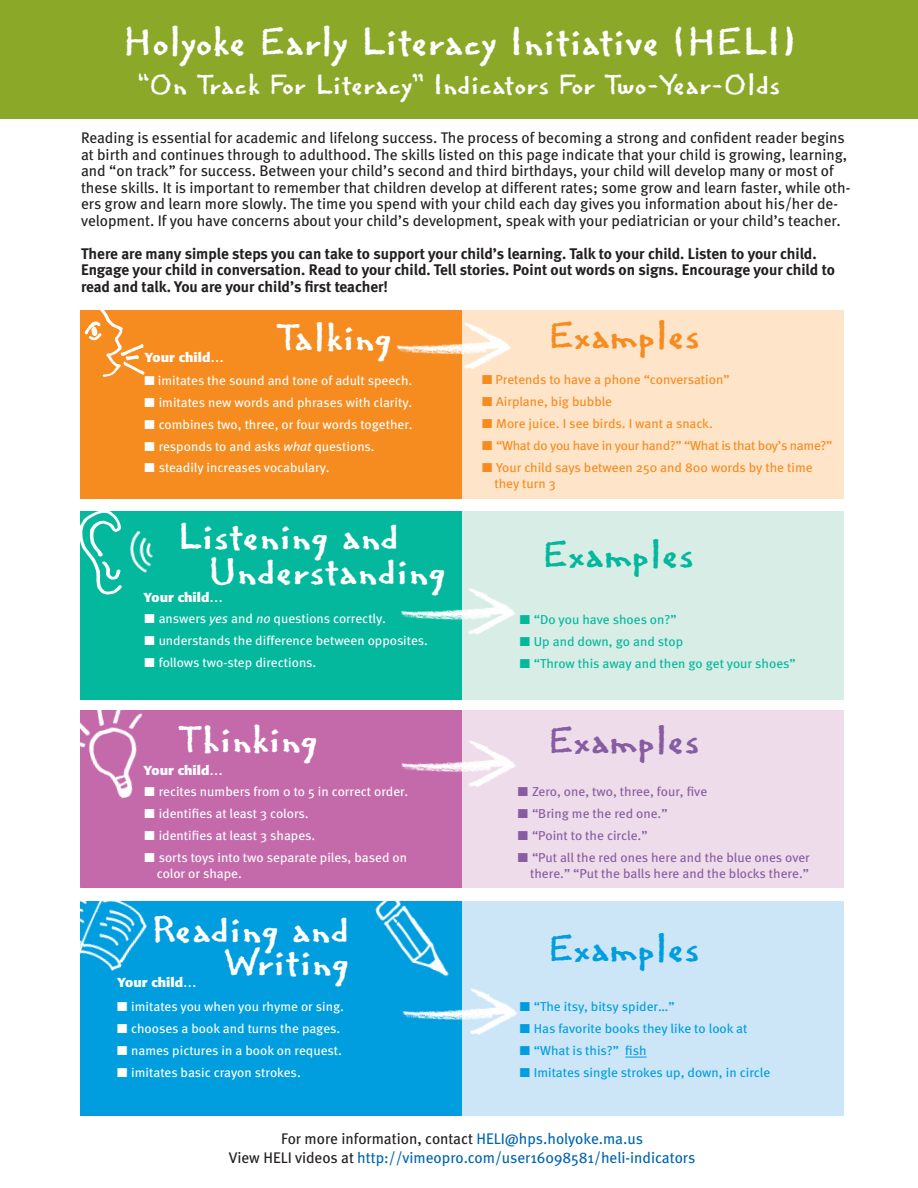
<style>
.page{position:relative;width:918px;height:1188px;background:#fff}
.page>*{position:absolute;margin:0;border:0;box-sizing:border-box;transform-origin:0 0}
.t1{font:42px "Regular Joe";letter-spacing:-.01em;color:#fff}
.t2{font:40.2px/33px "Regular Joe";letter-spacing:-.01em;color:#fff;text-align:right;scale:1.04 1}
.t3{font:40.2px "Regular Joe";letter-spacing:-.01em;color:#f68b1f;scale:1.04 1}
.t4{font:40.2px "Regular Joe";letter-spacing:-.01em;color:#03b89d;scale:1.04 1}
.t5{font:40.2px "Regular Joe";letter-spacing:-.01em;color:#875da2;scale:1.04 1}
.t6{font:40.2px "Regular Joe";letter-spacing:-.01em;color:#009ede;scale:1.04 1}
.t7{font:30px "Regular Joe";letter-spacing:-.01em;color:#fff}
.t8{font:15.3px/16.5px "Meta";color:#231f20}
.t9{font:700 15.3px/16.5px "Meta";letter-spacing:-.005em;color:#231f20}
.t10{font:15.3px/19.5px "Meta";color:#0066ae;text-align:center}
.t11{font:12.9px/15.5px "Meta";color:#fff;scale:1.04 1}
.t12{font:12.9px/15.5px "Meta";letter-spacing:-.005em;color:#f68b1f;scale:1.04 1}
.t13{font:12.9px/15.5px "Meta";color:#875da2;text-align:right;scale:1.04 1}
.t14{font:12.9px "Meta";color:#009ede;scale:1.04 1}
.t15{font:12.9px "Meta";color:#03b89d;scale:1.04 1}
.t16{font:700 12.9px "Formata";color:#fff;scale:1.04 1}
.s1{font-style:italic}
.s2{color:#231f20}
</style>
<div class="page">
<div style="left:0;top:0;width:918px;height:119px;background:#8ca828"></div>
<div style="left:80px;top:310px;width:382px;height:189px;background:#f68b1f"></div>
<div style="left:80px;top:511px;width:382px;height:188px;background:#03b89d"></div>
<div style="left:80px;top:711px;width:382px;height:177px;background:#c46aaa"></div>
<div style="left:80px;top:901px;width:382px;height:214px;background:#009ede"></div>
<div style="left:462px;top:310px;width:382px;height:189px;background:#fee4c9"></div>
<div style="left:462px;top:511px;width:382px;height:188px;background:#d7ede6"></div>
<div style="left:462px;top:711px;width:382px;height:177px;background:#efdceb"></div>
<img style="left:84px;top:310px;width:61px;height:67px">
<img style="left:80px;top:511px;width:38px;height:84px">
<img style="left:110px;top:519px;width:43px;height:76px">
<img style="left:80px;top:699px;width:96px;height:100px">
<img style="left:375px;top:901px;width:74px;height:76px">
<img style="left:80px;top:887px;width:67px;height:84px">
<div style="left:462px;top:901px;width:382px;height:214px;background:#cce6f7"></div>
<img style="left:396px;top:322px;width:115px;height:47px">
<img style="left:400px;top:588px;width:115px;height:47px">
<img style="left:401px;top:740px;width:115px;height:47px">
<img style="left:402px;top:988px;width:115px;height:47px">
<svg style="left:625px;top:1057px;width:22px;height:1px"></svg>
<h1 class="t1" style="left:123px;top:15px;width:674px">Holyoke Early Literacy Initiative (HELI)</h1>
<h3 class="t7" style="left:138px;top:65px;width:644px">“On Track For Literacy” Indicators For Two-Year-Olds</h3>
<p class="t8" style="left:81px;top:129px;width:771px">Reading is essential for academic and lifelong success. The process of becoming a strong and confident reader begins at birth and continues through to adulthood. The skills listed on this page indicate that your child is growing, learning, and “on track” for success. Between your child’s second and third birthdays, your child will develop many or most of these skills. It is important to remember that children develop at different rates; some grow and learn faster, while oth&shy;ers grow and learn more slowly. The time you spend with your child each day gives you information about his/her de&shy;velopment. If you have concerns about your child’s development, speak with your pediatrician or your child’s teacher.</p>
<p class="t9" style="left:81px;top:245px;width:756px">There are many simple steps you can take to support your child’s learning. Talk to your child. Listen to your child.<br>Engage your child in conversation. Read to your child. Tell stories. Point out words on signs. Encourage your child to read and talk. You are your child’s first teacher!</p>
<p class="t16" style="left:145px;top:349px;width:78px">Your child…</p>
<h2 class="t2" style="left:276px;top:320px;width:114px">Talking</h2>
<h2 class="t3" style="left:548px;top:309px;width:147px">Examples</h2>
<p class="t11" style="left:145px;top:372px;width:259px">■ imitates the sound and tone of adult speech.</p>
<p class="t11" style="left:145px;top:394px;width:259px">■ imitates new words and phrases with clarity.</p>
<p class="t11" style="left:145px;top:416px;width:259px">■ combines two, three, or four words together.</p>
<p class="t11" style="left:145px;top:438px;width:223px">■ responds to and asks <span class="s1">what</span> questions.</p>
<p class="t11" style="left:145px;top:460px;width:179px">■ steadily increases vocabulary.</p>
<h2 class="t2" style="left:208px;top:519px;width:230px;line-height:34.5px;text-align:left;text-indent:-31px">Listening and<br>Understanding</h2>
<p class="t16" style="left:144px;top:589px;width:78px">Your child…</p>
<p class="t11" style="left:145px;top:610px;width:234px">■ answers <span class="s1">yes</span> and <span class="s1">no</span> questions correctly.</p>
<p class="t11" style="left:145px;top:632px;width:274px">■ understands the difference between opposites.</p>
<p class="t11" style="left:145px;top:654px;width:167px">■ follows two-step directions.</p>
<p class="t12" style="left:482px;top:372px;width:239px">■ Pretends to have a phone “conversation”</p>
<p class="t12" style="left:482px;top:394px;width:126px">■ Airplane, big bubble</p>
<p class="t12" style="left:482px;top:416px;width:223px">■ More juice. I see birds. I want a snack.</p>
<p class="t12" style="left:482px;top:438px;width:338px">■ “What do you have in your hand?” “What is that boy’s name?”</p>
<p class="t12" style="left:494px;top:460px;width:308px;text-indent:-12px">■ Your child says between 250 and 800 words by the time they turn 3</p>
<h2 class="t4" style="left:542px;top:529px;width:147px">Examples</h2>
<p class="t15" style="left:520px;top:612px;width:152px">■ “Do you have shoes on?”</p>
<p class="t15" style="left:520px;top:634px;width:159px">■ Up and down, go and stop</p>
<p class="t15" style="left:520px;top:656px;width:267px">■ “Throw this away and then go get your shoes”</p>
<h2 class="t2" style="left:178px;top:722px;width:137px">Thinking</h2>
<h2 class="t5" style="left:548px;top:715px;width:147px">Examples</h2>
<p class="t16" style="left:144px;top:762px;width:78px">Your child…</p>
<p class="t11" style="left:145px;top:784px;width:255px">■ recites numbers from 0 to 5 in correct order.</p>
<p class="t11" style="left:145px;top:806px;width:159px">■ identifies at least 3 colors.</p>
<p class="t11" style="left:145px;top:828px;width:166px">■ identifies at least 3 shapes.</p>
<p class="t11" style="left:157px;top:850px;width:242px;text-indent:-12px">■ sorts toys into two separate piles, based on color or shape.</p>
<h2 class="t2" style="left:151px;top:912px;width:193px">Reading and<br>Writing</h2>
<p class="t16" style="left:117px;top:974px;width:78px">Your child…</p>
<p class="t11" style="left:117px;top:999px;width:219px">■ imitates you when you rhyme or sing.</p>
<p class="t11" style="left:117px;top:1021px;width:216px">■ chooses a book and turns the pages.</p>
<p class="t11" style="left:117px;top:1043px;width:218px">■ names pictures in a book on request.</p>
<p class="t11" style="left:117px;top:1065px;width:178px">■ imitates basic crayon strokes.</p>
<p class="t13" style="left:518px;top:784px;width:183px">■ Zero, one, two, three, four, five</p>
<p class="t13" style="left:518px;top:806px;width:145px">■ “Bring me the red one.”</p>
<p class="t13" style="left:518px;top:828px;width:126px">■ “Point to the circle.”</p>
<p class="t13" style="left:518px;top:850px;width:282px">■ “Put all the red ones here and the blue ones over there.” “Put the balls here and the blocks there.”</p>
<h2 class="t6" style="left:548px;top:922px;width:147px">Examples</h2>
<p class="t14" style="left:520px;top:999px;width:150px">■ “The itsy, bitsy spider…”</p>
<p class="t14" style="left:520px;top:1021px;width:220px">■ Has favorite books they like to look at</p>
<p class="t14" style="left:520px;top:1043px;width:123px">■ “What is this?” fish</p>
<p class="t14" style="left:520px;top:1065px;width:242px">■ Imitates single strokes up, down, in circle</p>
<p class="t10" style="left:229px;top:1128px;width:468px"><span class="s2">For more information, contact</span> HELI@hps.holyoke.ma.us<br><span class="s2">View HELI videos at</span> http://vimeopro.com/user16098581/heli-indicators</p>
</div>
